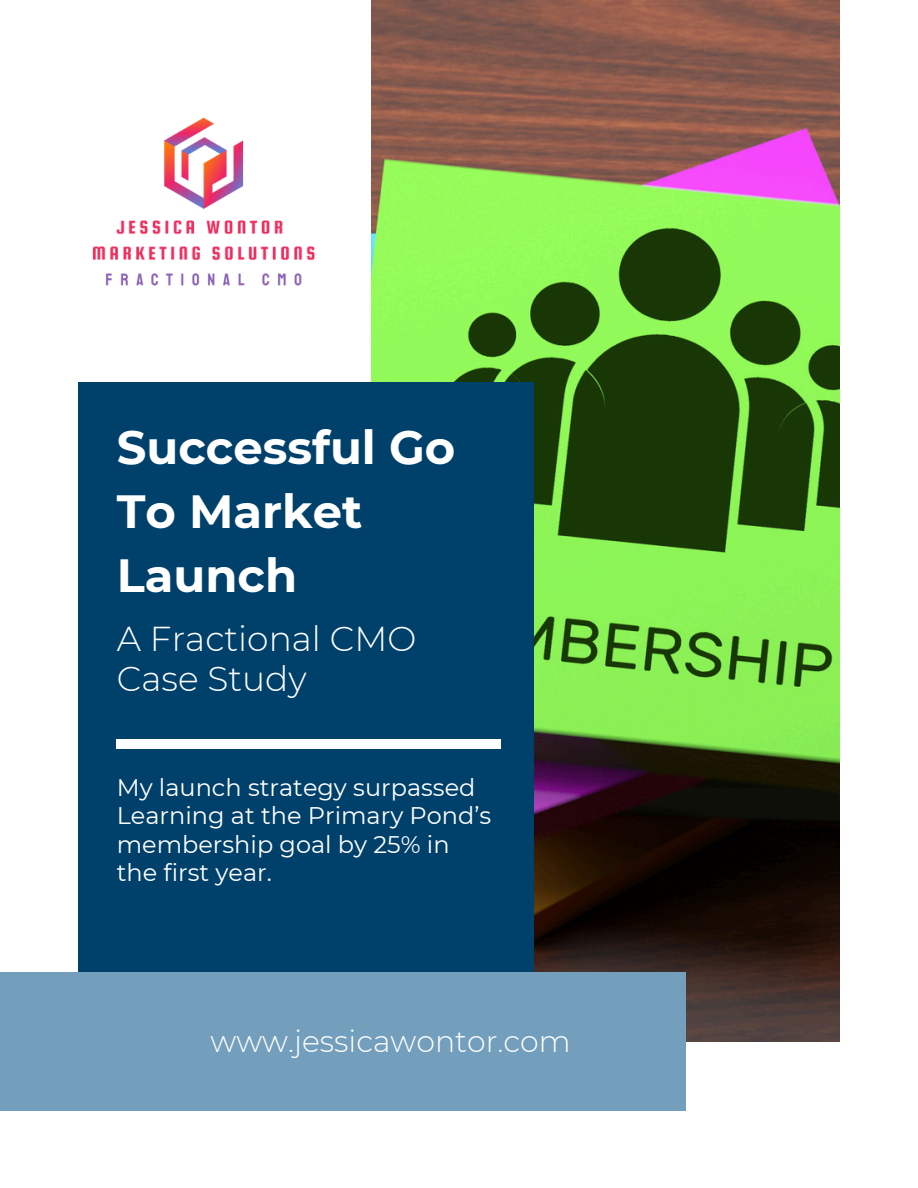
<style>
.page{position:relative;width:918px;height:1188px;background:#fff}
.page>*{position:absolute;margin:0;border:0;box-sizing:border-box;transform-origin:0 0}
.t1{font:700 46.5px/64.2px "Montserrat";color:#fff}
.t2{font:300 34.5px/40.5px "Montserrat";color:#fff}
.t3{font:300 30px "Montserrat";color:#fff}
.t4{font:24px/28.2px "Montserrat";color:#fff}
</style>
<div class="page">
<img style="left:371px;top:0;width:468px;height:1042px">
<div style="left:78px;top:383px;width:455px;height:627px;background:#00416b"></div>
<div style="left:0;top:972px;width:686px;height:138px;background:#739fbd"></div>
<div style="left:117px;top:740px;width:384px;height:8px;background:#fff"></div>
<img style="left:92px;top:117px;width:223px;height:169px">
<h1 class="t1" style="left:117px;top:415px;width:340px">Successful Go<br>To Market<br>Launch</h1>
<h2 class="t2" style="left:117px;top:618px;width:301px">A Fractional CMO<br>Case Study</h2>
<p class="t4" style="left:117px;top:774px;width:376px">My launch strategy surpassed<br>Learning at the Primary Pond’s membership goal by 25% in the first year.</p>
<p class="t3" style="left:211px;top:1023px;width:362px">www.jessicawontor.com</p>
</div>
